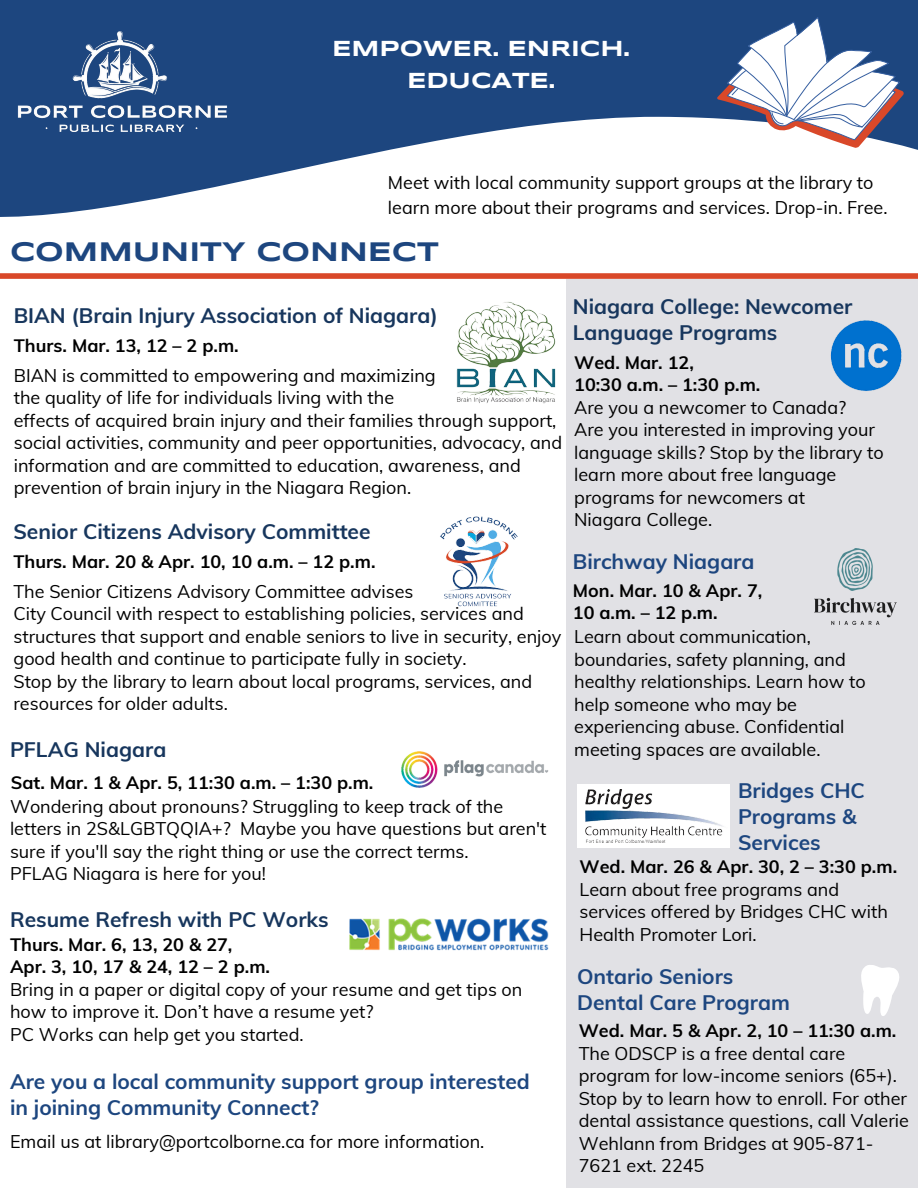
<style>
.page{position:relative;width:918px;height:1188px;background:#fff}
.page>*{position:absolute;margin:0;border:0;box-sizing:border-box;transform-origin:0 0}
.t1{font:700 27.75px "Syncopate";color:#1d467f}
.t2{font:700 22.5px/31.5px "Syncopate";color:#fff;text-align:center}
.t3{font:700 21px/25.8px "Muli";color:#17365d}
.t4{font:700 21px/25.8px "Muli";color:#1d467f}
.t5{font:18px/22.5px "Muli";color:#000}
.t6{font:700 18px/22.5px "Muli";color:#000}
</style>
<div class="page">
<div style="left:566px;top:276px;width:352px;height:912px;background:#e1e1e5"></div>
<svg style="left:0;top:187px;width:215px;height:30px;fill:#1d467f"></svg>
<svg style="left:0;top:0;width:918px;height:187px;fill:#1d467f"></svg>
<svg style="left:717px;top:17px;width:187px;height:131px"></svg>
<div style="left:0;top:273px;width:918px;height:6px;background:#d94829"></div>
<img style="left:350px;top:918px;width:199px;height:33px">
<div style="left:577px;top:784px;width:153px;height:64px;background:#fff"></div>
<img style="left:586px;top:790px;width:137px;height:53px">
<svg style="left:861px;top:965px;width:38px;height:51px"></svg>
<img style="left:401px;top:751px;width:148px;height:37px">
<img style="left:815px;top:549px;width:82px;height:75px">
<img style="left:440px;top:516px;width:78px;height:91px">
<img style="left:13px;top:29px;width:218px;height:108px">
<img style="left:830px;top:320px;width:72px;height:71px">
<img style="left:456px;top:302px;width:100px;height:102px">
<p class="t2" style="left:332px;top:34px;width:299px">EMPOWER. ENRICH.<br>EDUCATE.</p>
<p class="t5" style="left:388px;top:170px;width:501px;line-height:24.8px">Meet with local community support groups at the library to learn more about their programs and services. Drop-in. Free.</p>
<h3 class="t1" style="left:10px;top:240px;width:430px">COMMUNITY CONNECT</h3>
<p class="t3" style="left:14px;top:303px;width:426px">BIAN (Brain Injury Association of Niagara)</p>
<h3 class="t6" style="left:14px;top:334px;width:226px">Thurs. Mar. 13, 12 – 2 p.m.</h3>
<h4 class="t5" style="left:14px;top:364px;width:423px">BIAN is committed to empowering and maximizing</h4>
<p class="t5" style="left:14px;top:386px;width:382px">the quality of life for individuals living with the</p>
<p class="t5" style="left:14px;top:409px;width:550px">effects of acquired brain injury and their families through support, social activities, community and peer opportunities, advocacy, and information and are committed to education, awareness, and prevention of brain injury in the Niagara Region.</p>
<p class="t3" style="left:13px;top:519px;width:359px">Senior Citizens Advisory Committee</p>
<h3 class="t6" style="left:13px;top:550px;width:364px">Thurs. Mar. 20 &amp; Apr. 10, 10 a.m. – 12 p.m.</h3>
<p class="t5" style="left:13px;top:580px;width:402px">The Senior Citizens Advisory Committee advises</p>
<p class="t5" style="left:13px;top:602px;width:549px">City Council with respect to establishing policies, services and structures that support and enable seniors to live in security, enjoy good health and continue to participate fully in society.</p>
<p class="t5" style="left:13px;top:670px;width:520px">Stop by the library to learn about local programs, services, and resources for older adults.</p>
<p class="t3" style="left:10px;top:737px;width:158px">PFLAG Niagara</p>
<p class="t6" style="left:11px;top:771px;width:364px">Sat. Mar. 1 &amp; Apr. 5, 11:30 a.m. – 1:30 p.m.</p>
<p class="t5" style="left:10px;top:795px;width:538px">Wondering about pronouns? Struggling to keep track of the letters in 2S&amp;LGBTQQIA+? Maybe you have questions but aren't sure if you'll say the right thing or use the correct terms.</p>
<h3 class="t5" style="left:10px;top:862px;width:258px">PFLAG Niagara is here for you!</h3>
<p class="t3" style="left:10px;top:906px;width:320px">Resume Refresh with PC Works</p>
<p class="t6" style="left:10px;top:933px;width:224px">Thurs. Mar. 6, 13, 20 &amp; 27,</p>
<p class="t6" style="left:10px;top:955px;width:262px">Apr. 3, 10, 17 &amp; 24, 12 – 2 p.m.</p>
<h2 class="t5" style="left:10px;top:978px;width:514px">Bring in a paper or digital copy of your resume and get tips on how to improve it. Don’t have a resume yet?</h2>
<p class="t5" style="left:10px;top:1023px;width:295px">PC Works can help get you started.</p>
<h3 class="t4" style="left:10px;top:1068px;width:521px">Are you a local community support group interested in joining Community Connect?</h3>
<p class="t5" style="left:10px;top:1130px;width:476px">Email us at library@portcolborne.ca for more information.</p>
<p class="t3" style="left:573px;top:293px;width:281px">Niagara College: Newcomer<br>Language Programs</p>
<h3 class="t6" style="left:574px;top:351px;width:121px">Wed. Mar. 12,</h3>
<h4 class="t6" style="left:574px;top:373px;width:188px">10:30 a.m. – 1:30 p.m.</h4>
<p class="t5" style="left:574px;top:396px;width:274px">Are you a newcomer to Canada?</p>
<p class="t5" style="left:574px;top:418px;width:311px">Are you interested in improving your language skills? Stop by the library to learn more about free language programs for newcomers at</p>
<p class="t5" style="left:574px;top:508px;width:139px">Niagara College.</p>
<h4 class="t4" style="left:573px;top:548px;width:183px">Birchway Niagara</h4>
<p class="t6" style="left:573px;top:579px;width:191px">Mon. Mar. 10 &amp; Apr. 7,<br>10 a.m. – 12 p.m.</p>
<p class="t5" style="left:574px;top:625px;width:293px">Learn about communication, boundaries, safety planning, and healthy relationships. Learn how to help someone who may be experiencing abuse. Confidential meeting spaces are available.</p>
<h3 class="t4" style="left:738px;top:777px;width:129px">Bridges CHC<br>Programs &amp;<br>Services</h3>
<h1 class="t6" style="left:580px;top:855px;width:319px">Wed. Mar. 26 &amp; Apr. 30, 2 – 3:30 p.m.</h1>
<p class="t5" style="left:580px;top:878px;width:310px">Learn about free programs and services offered by Bridges CHC with<br>Health Promoter Lori.</p>
<p class="t4" style="left:577px;top:963px;width:214px">Ontario Seniors<br>Dental Care Program</p>
<p class="t6" style="left:579px;top:1019px;width:319px">Wed. Mar. 5 &amp; Apr. 2, 10 – 11:30 a.m.</p>
<p class="t5" style="left:579px;top:1042px;width:332px">The ODSCP is a free dental care program for low-income seniors (65+).<br>Stop by to learn how to enroll. For other dental assistance questions, call Valerie Wehlann from Bridges at 905-871- 7621 ext. 2245</p>
</div>
